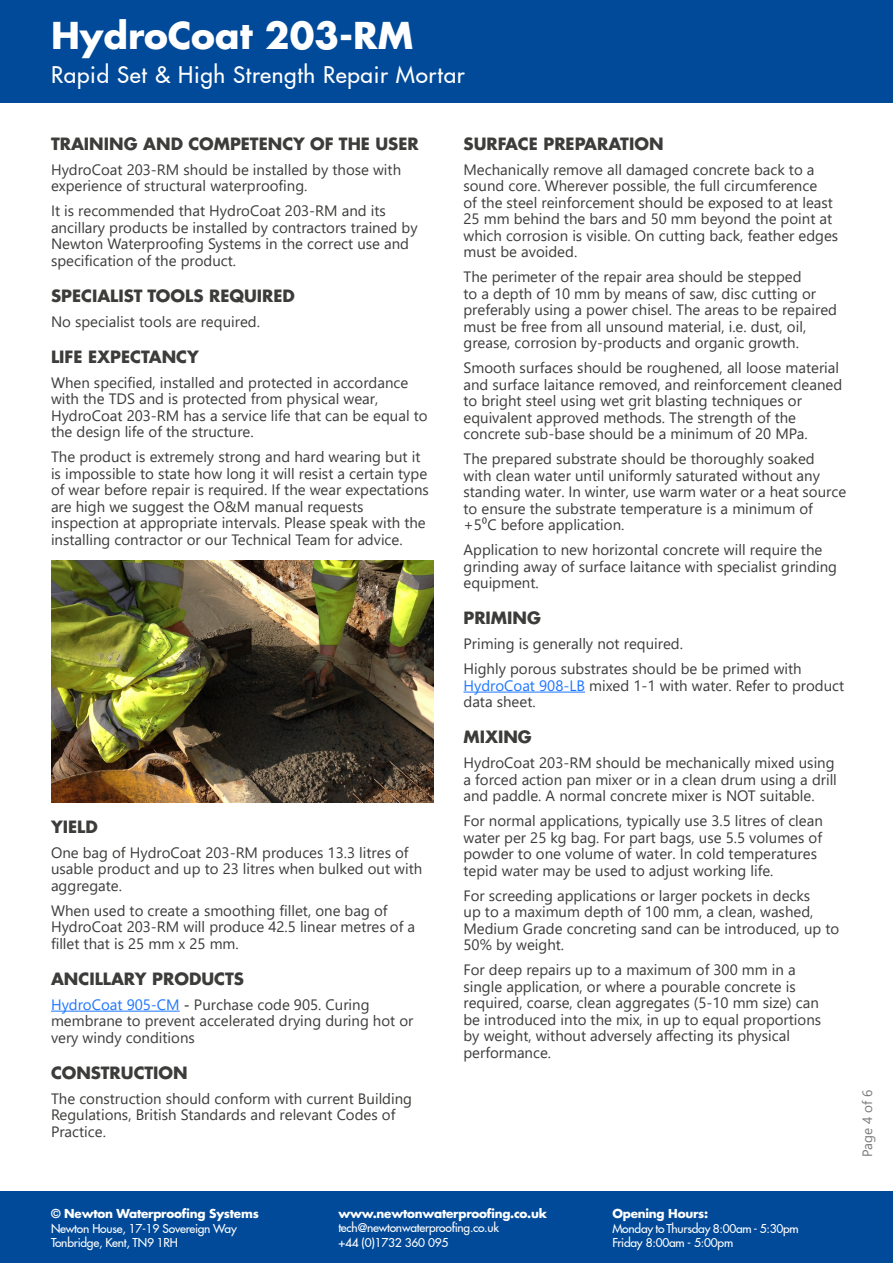
<style>
.page{position:relative;width:893px;height:1263px;background:#fff}
.page>*{position:absolute;margin:0;border:0;box-sizing:border-box;transform-origin:0 0}
.t1{font:700 36px "Futura LT Pro";color:#fff}
.t2{font:500 22.5px "Futura LT Pro";letter-spacing:.03em;color:#fff}
.t3{font:700 16.5px "Futura LT Pro";color:#3c3c3b}
.t4{font:15px/16.5px "Segoe UI";color:#3c3c3b}
.t5{font:13.5px "Segoe UI";color:#7b7b7b}
.t6{font:500 12px/14.4px "Futura LT Pro";letter-spacing:-.02em;color:#fff}
.t7{font:700 12px "Futura LT Pro";letter-spacing:-.02em;color:#fff}
.s1{color:#1d76ff}
.s2{font-weight:600}
</style>
<div class="page">
<div style="left:0;top:0;width:893px;height:103px;background:#014a99"></div>
<div style="left:0;top:1191px;width:893px;height:72px;background:#014a99"></div>
<hr style="left:51px;top:1011px;width:129px;height:1px;background:#1d76ff">
<hr style="left:463px;top:692px;width:122px;height:1px;background:#1d76ff">
<img style="left:51px;top:560px;width:383px;height:243px">
<h1 class="t1" style="left:51px;top:8px;width:364px">HydroCoat 203-RM</h1>
<h2 class="t2" style="left:51px;top:58px;width:415px">Rapid Set &amp; High Strength Repair Mortar</h2>
<p class="t3" style="left:51px;top:131px;width:369px">TRAINING AND COMPETENCY OF THE USER</p>
<p class="t4" style="left:51px;top:160px;width:352px">HydroCoat 203-RM should be installed by those with experience of structural waterproofing.</p>
<p class="t4" style="left:51px;top:201px;width:368px">It is recommended that HydroCoat 203-RM and its ancillary products be installed by contractors trained by Newton Waterproofing Systems in the correct use and specification of the product.</p>
<p class="t3" style="left:51px;top:283px;width:245px">SPECIALIST TOOLS REQUIRED</p>
<p class="t4" style="left:51px;top:312px;width:210px">No specialist tools are required.</p>
<p class="t3" style="left:51px;top:344px;width:149px">LIFE EXPECTANCY</p>
<p class="t4" style="left:51px;top:373px;width:378px">When specified, installed and protected in accordance with the TDS and is protected from physical wear, HydroCoat 203-RM has a service life that can be equal to the design life of the structure.</p>
<p class="t4" style="left:51px;top:447px;width:379px">The product is extremely strong and hard wearing but it is impossible to state how long it will resist a certain type of wear before repair is required. If the wear expectations are high we suggest the O&amp;M manual requests inspection at appropriate intervals. Please speak with the installing contractor or our Technical Team for advice.</p>
<p class="t3" style="left:51px;top:814px;width:48px">YIELD</p>
<p class="t4" style="left:51px;top:843px;width:373px">One bag of HydroCoat 203-RM produces 13.3 litres of usable product and up to 23 litres when bulked out with aggregate.</p>
<p class="t4" style="left:51px;top:901px;width:366px">When used to create a smoothing fillet, one bag of<br>HydroCoat 203-RM will produce 42.5 linear metres of a fillet that is 25 mm x 25 mm.</p>
<p class="t3" style="left:51px;top:966px;width:194px">ANCILLARY PRODUCTS</p>
<p class="t4" style="left:51px;top:995px;width:364px"><span class="s1">HydroCoat 905-CM</span> <span class="s2">-</span> Purchase code 905. Curing membrane to prevent accelerated drying during hot or very windy conditions</p>
<p class="t3" style="left:51px;top:1060px;width:138px">CONSTRUCTION</p>
<p class="t4" style="left:51px;top:1089px;width:363px">The construction should conform with current Building<br>Regulations, British Standards and relevant Codes of<br>Practice.</p>
<p class="t3" style="left:463px;top:131px;width:202px">SURFACE PREPARATION</p>
<p class="t4" style="left:463px;top:160px;width:376px">Mechanically remove all damaged concrete back to a sound core. Wherever possible, the full circumference<br>of the steel reinforcement should be exposed to at least 25 mm behind the bars and 50 mm beyond the point at which corrosion is visible. On cutting back, feather edges must be avoided.</p>
<p class="t4" style="left:463px;top:267px;width:375px">The perimeter of the repair area should be stepped<br>to a depth of 10 mm by means of saw, disc cutting or preferably using a power chisel. The areas to be repaired must be free from all unsound material, i.e. dust, oil, grease, corrosion by-products and organic growth.</p>
<p class="t4" style="left:463px;top:358px;width:380px">Smooth surfaces should be roughened, all loose material and surface laitance removed, and reinforcement cleaned to bright steel using wet grit blasting techniques or equivalent approved methods. The strength of the concrete sub-base should be a minimum of 20 MPa.</p>
<p class="t4" style="left:463px;top:449px;width:384px">The prepared substrate should be thoroughly soaked with clean water until uniformly saturated without any standing water. In winter, use warm water or a heat source to ensure the substrate temperature is a minimum of +5⁰C before application.</p>
<p class="t4" style="left:463px;top:540px;width:375px">Application to new horizontal concrete will require the grinding away of surface laitance with specialist grinding equipment.</p>
<p class="t3" style="left:463px;top:605px;width:79px">PRIMING</p>
<p class="t4" style="left:463px;top:630px;width:340px;line-height:25px">Priming is generally not required.<br>Highly porous substrates should be be primed with</p>
<p class="t4" style="left:463px;top:676px;width:382px"><span class="s1">HydroCoat 908-LB</span> mixed 1-1 with water. Refer to product data sheet.</p>
<p class="t3" style="left:463px;top:724px;width:70px">MIXING</p>
<p class="t4" style="left:463px;top:753px;width:375px">HydroCoat 203-RM should be mechanically mixed using a forced action pan mixer or in a clean drum using a drill and paddle. A normal concrete mixer is NOT suitable.</p>
<p class="t4" style="left:463px;top:811px;width:361px">For normal applications, typically use 3.5 litres of clean water per 25 kg bag. For part bags, use 5.5 volumes of powder to one volume of water. In cold temperatures tepid water may be used to adjust working life.</p>
<p class="t4" style="left:463px;top:886px;width:377px">For screeding applications or larger pockets in decks<br>up to a maximum depth of 100 mm, a clean, washed, Medium Grade concreting sand can be introduced, up to 50% by weight.</p>
<p class="t4" style="left:463px;top:960px;width:359px">For deep repairs up to a maximum of 300 mm in a single application, or where a pourable concrete is required, coarse, clean aggregates (5-10 mm size) can be introduced into the mix, in up to equal proportions by weight, without adversely affecting its physical performance.</p>
<p class="t5" style="left:854px;top:1157px;width:68px;rotate:-90deg">Page 4 of 6</p>
<p class="t7" style="left:51px;top:1204px;width:209px">© Newton Waterproofing Systems</p>
<p class="t6" style="left:51px;top:1220px;width:187px">Newton House, 17-19 Sovereign Way<br>Tonbridge, Kent, TN9 1RH</p>
<p class="t7" style="left:338px;top:1204px;width:210px">www.newtonwaterproofing.co.uk</p>
<p class="t6" style="left:338px;top:1220px;width:162px">tech@newtonwaterproofing.co.uk +44 (0)1732 360 095</p>
<p class="t7" style="left:612px;top:1204px;width:97px">Opening Hours:</p>
<p class="t6" style="left:612px;top:1220px;width:188px">Monday to Thursday 8:00am - 5:30pm<br>Friday 8:00am - 5:00pm</p>
</div>
